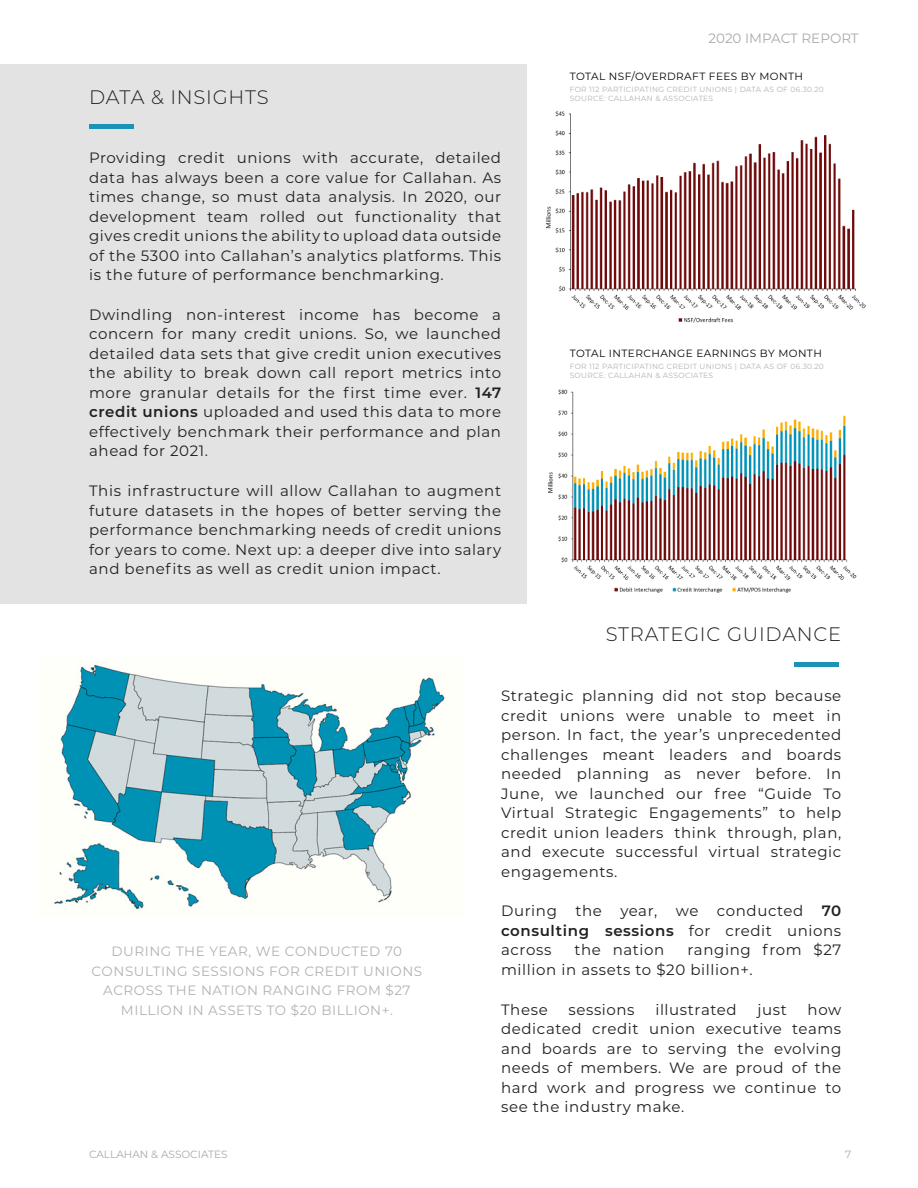
<style>
.page{position:relative;width:918px;height:1188px;background:#fff}
.page>*{position:absolute;margin:0;border:0;box-sizing:border-box;transform-origin:0 0}
.t1{font:300 19.5px "Montserrat";letter-spacing:.04em;color:#231f20}
.t2{font:15px/19.5px "Montserrat";letter-spacing:.04em;color:#231f20;text-align:justify}
.t3{font:13.5px/19.5px "Montserrat";letter-spacing:.04em;color:#b2b2b2;text-align:center}
.t4{font:13.5px "Montserrat";color:#a8a9ad}
.t5{font:10.5px "Montserrat";letter-spacing:.04em;color:#040503}
.t6{font:10.5px "Montserrat";color:#a8a9ad}
.t7{font:7.5px "Montserrat";letter-spacing:.04em;color:#b2b2b2}
.s1{font-weight:600}
</style>
<div class="page">
<div style="left:0;top:64px;width:526px;height:540px;background:#e3e3e3"></div>
<div style="left:89px;top:124px;width:45px;height:5px;background:#1c93b5"></div>
<img style="left:545px;top:110px;width:321px;height:213px">
<img style="left:547px;top:389px;width:310px;height:204px">
<div style="left:795px;top:662px;width:44px;height:5px;background:#1c93b5"></div>
<img style="left:53px;top:663px;width:392px;height:247px">
<p class="t1" style="left:89px;top:84px;width:181px">DATA &amp; INSIGHTS</p>
<p class="t2" style="left:89px;top:148px;width:414px">Providing credit unions with accurate, detailed data has always been a core value for Callahan. As times change, so must data analysis. In 2020, our development team rolled out functionality that gives credit unions the ability to upload data outside of the 5300 into Callahan’s analytics platforms. This is the future of performance benchmarking.</p>
<p class="t2" style="left:89px;top:304px;width:414px">Dwindling non-interest income has become a concern for many credit unions. So, we launched detailed data sets that give credit union executives the ability to break down call report metrics into more granular details for the first time ever. <span class="s1">147 credit unions</span> uploaded and used this data to more effectively benchmark their performance and plan ahead for 2021.</p>
<p class="t2" style="left:89px;top:481px;width:414px">This infrastructure will allow Callahan to augment future datasets in the hopes of better serving the performance benchmarking needs of credit unions for years to come. Next up: a deeper dive into salary and benefits as well as credit union impact.</p>
<p class="t4" style="left:708px;top:29px;width:152px">2020 IMPACT REPORT</p>
<p class="t5" style="left:570px;top:69px;width:235px">TOTAL NSF/OVERDRAFT FEES BY MONTH</p>
<p class="t7" style="left:570px;top:84px;width:256px">FOR 112 PARTICIPATING CREDIT UNIONS | DATA AS OF 06.30.20</p>
<p class="t7" style="left:570px;top:93px;width:145px">SOURCE: CALLAHAN &amp; ASSOCIATES</p>
<p class="t5" style="left:570px;top:346px;width:254px">TOTAL INTERCHANGE EARNINGS BY MONTH</p>
<p class="t7" style="left:570px;top:361px;width:256px">FOR 112 PARTICIPATING CREDIT UNIONS | DATA AS OF 06.30.20</p>
<p class="t7" style="left:570px;top:370px;width:145px">SOURCE: CALLAHAN &amp; ASSOCIATES</p>
<p class="t1" style="left:606px;top:621px;width:237px">STRATEGIC GUIDANCE</p>
<p class="t3" style="left:92px;top:941px;width:332px">DURING THE YEAR, WE CONDUCTED 70<br>CONSULTING SESSIONS FOR CREDIT UNIONS ACROSS THE NATION RANGING FROM $27<br>MILLION IN ASSETS TO $20 BILLION+.</p>
<p class="t2" style="left:501px;top:685px;width:342px">Strategic planning did not stop because credit unions were unable to meet in person. In fact, the year’s unprecedented challenges meant leaders and boards needed planning as never before. In June, we launched our free “Guide To Virtual Strategic Engagements” to help credit union leaders think through, plan, and execute successful virtual strategic engagements.</p>
<p class="t2" style="left:501px;top:901px;width:342px">During the year, we conducted <span class="s1">70 consulting sessions</span> for credit unions across</p>
<p class="t2" style="left:501px;top:940px;width:342px;text-indent:186px">ranging from $27 million in assets to $20 billion+.</p>
<p class="t2" style="left:501px;top:999px;width:48px">These</p>
<p class="t2" style="left:568px;top:999px;width:68px">sessions</p>
<p class="t2" style="left:655px;top:999px;width:83px">illustrated</p>
<p class="t2" style="left:757px;top:999px;width:31px">just</p>
<p class="t2" style="left:574px;top:940px;width:92px">the nation</p>
<p class="t2" style="left:501px;top:999px;width:342px;text-indent:306px">how dedicated credit union executive teams and boards are to serving the evolving needs of members. We are proud of the hard work and progress we continue to see the industry make.</p>
<p class="t6" style="left:89px;top:1147px;width:140px">CALLAHAN &amp; ASSOCIATES</p>
<p class="t6" style="left:845px;top:1147px;width:8px">7</p>
</div>
